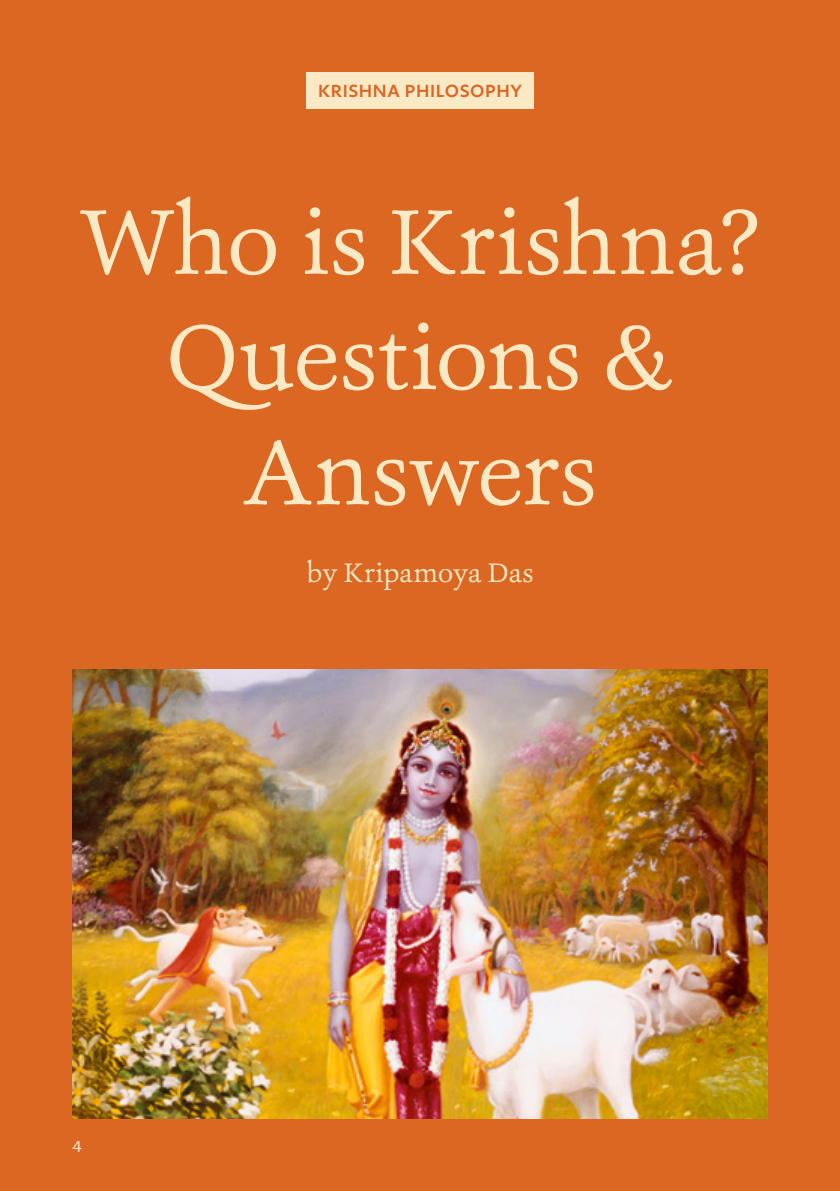
<style>
.page{position:relative;width:840px;height:1191px;background:#fff}
.page>*{position:absolute;margin:0;border:0;box-sizing:border-box;transform-origin:0 0}
.t1{font:96px/115.2px "Ashbury";letter-spacing:-.005em;color:#fae9c5;text-align:center}
.t2{font:28px "Ashbury";letter-spacing:-.01em;color:#fae9c5}
.t3{font:700 18px "Ricardo";letter-spacing:.03em;color:#db6723}
.t4{font:16px "Ricardo";color:#fae9c5}
</style>
<div class="page">
<div style="left:0;top:0;width:839px;height:1191px;background:#db6723"></div>
<img style="left:72px;top:669px;width:695px;height:450px">
<div style="left:306px;top:72px;width:227px;height:36px;background:#fae9c5"></div>
<p class="t3" style="left:318px;top:80px;width:205px">KRISHNA PHILOSOPHY</p>
<p class="t1" style="left:80px;top:184px;width:681px">Who is Krishna?<br>Questions &amp;<br>Answers</p>
<p class="t4" style="left:72px;top:1136px;width:12px">4</p>
<p class="t2" style="left:306px;top:555px;width:229px">by Kripamoya Das</p>
</div>
